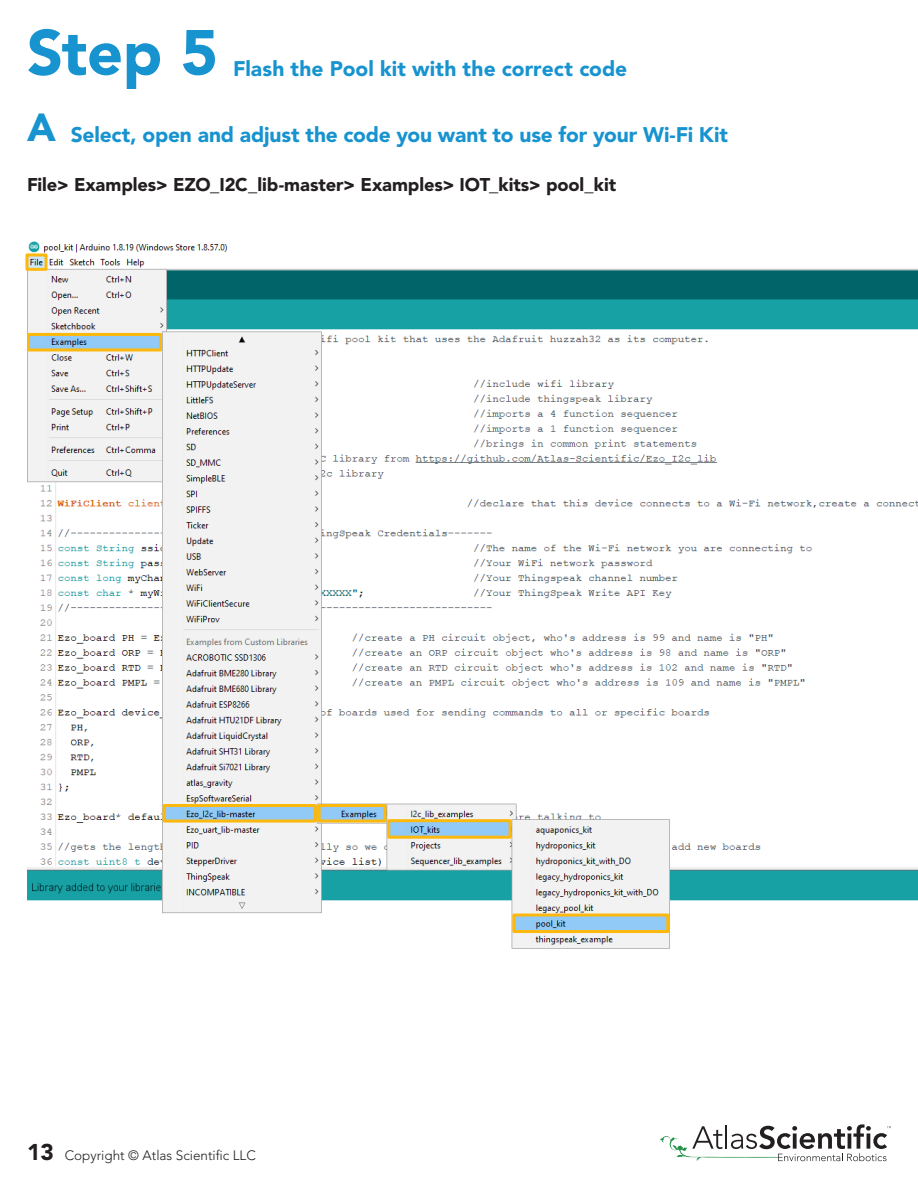
<style>
.page{position:relative;width:918px;height:1188px;background:#fff}
.page>*{position:absolute;margin:0;border:0;box-sizing:border-box;transform-origin:0 0}
.t1{font:900 63px "Avenir LT Pro";color:#1793cf}
.t2{font:900 38.85px "Avenir LT Pro";color:#1793cf}
.t3{font:900 21px "Avenir LT Pro";letter-spacing:-.005em;color:#1793cf}
.t4{font:900 18.3px "Avenir LT Pro";letter-spacing:-.005em;color:#231f20}
.t5{font:300 13.5px "Avenir LT Pro";color:#231f20}
.s1{font-weight:900;font-size:22.65px}
</style>
<div class="page">
<img style="left:27px;top:241px;width:891px;height:708px">
<div style="left:512px;top:914px;width:157px;height:19px;border:3px solid #fdb80d"></div>
<div style="left:387px;top:819px;width:125px;height:20px;border:3px solid #fdb80d"></div>
<div style="left:318px;top:804px;width:69px;height:19px;border:3px solid #fdb80d"></div>
<div style="left:163px;top:804px;width:154px;height:19px;border:3px solid #fdb80d"></div>
<div style="left:27px;top:333px;width:135px;height:18px;border:3px solid #fdb80d"></div>
<div style="left:26px;top:253px;width:22px;height:18px;border:3px solid #fdb80d"></div>
<svg style="left:660px;top:1124px;width:231px;height:37px"></svg>
<p class="t1" style="left:27px;top:15px;width:193px">Step 5</p>
<p class="t3" style="left:233px;top:56px;width:396px">Flash the Pool kit with the correct code</p>
<p class="t2" style="left:27px;top:104px;width:30px">A</p>
<p class="t3" style="left:71px;top:122px;width:659px">Select, open and adjust the code you want to use for your Wi-Fi Kit</p>
<p class="t4" style="left:27px;top:174px;width:591px">File&gt; Examples&gt; EZO_I2C_lib-master&gt; Examples&gt; IOT_kits&gt; pool_kit</p>
<p class="t5" style="left:27px;top:1148px;width:230px"><span class="s1">13</span> Copyright © Atlas Scientific LLC</p>
</div>
